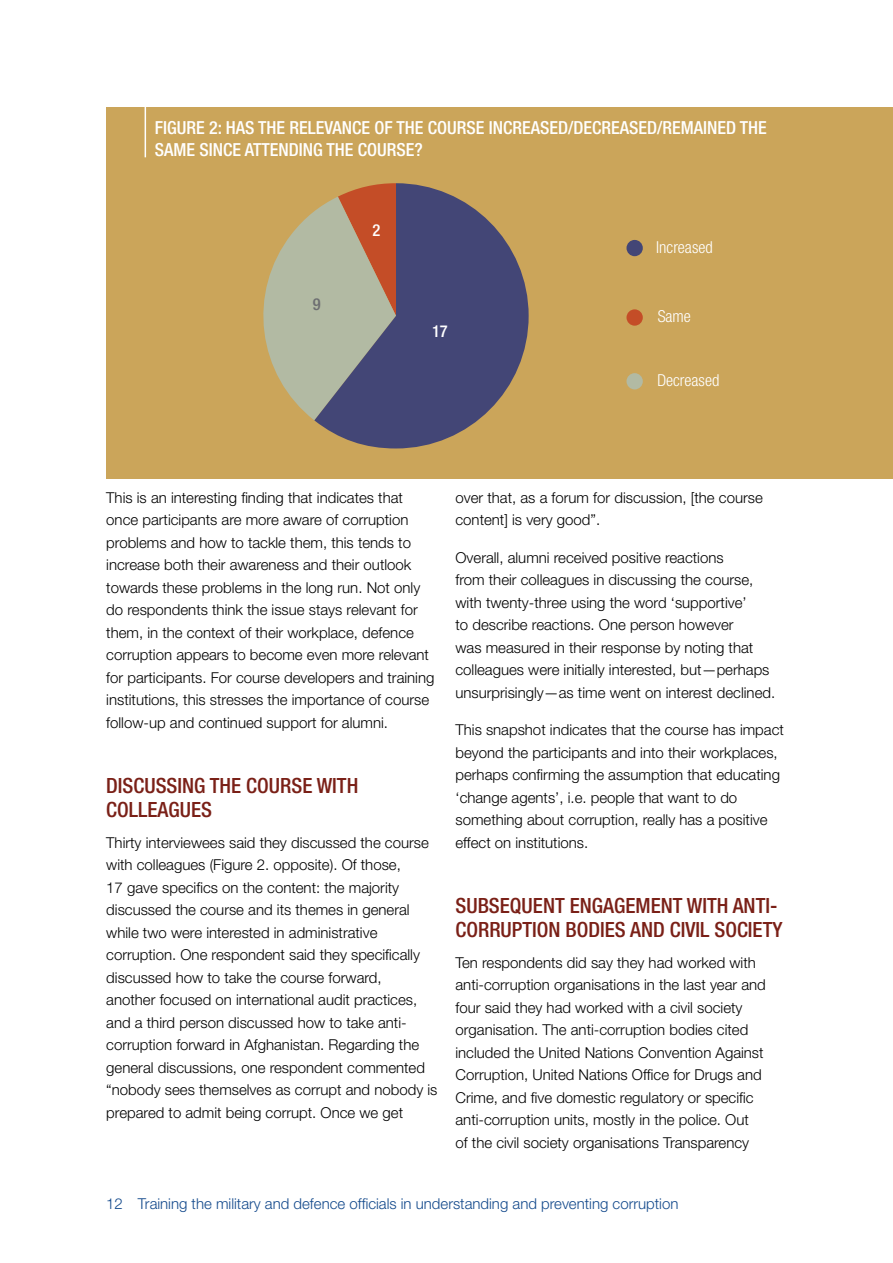
<style>
.page{position:relative;width:893px;height:1263px;background:#fff}
.page>*{position:absolute;margin:0;border:0;box-sizing:border-box;transform-origin:0 0}
.t1{font:500 condensed 21px/24px "Helvetica Neue";color:#7a2017}
.t2{font:500 condensed 18px/21.6px "Helvetica Neue";color:#fff}
.t3{font:300 condensed 16.5px "Helvetica Neue";color:#fff}
.t4{font:500 condensed 16.5px "Helvetica Neue";color:#fff}
.t5{font:500 condensed 16.5px "Helvetica Neue";color:#6d6e71}
.t6{font:300 15px/22.5px "Helvetica Neue";color:#000}
.t7{font:300 15px "Helvetica Neue";color:#144a8c}
</style>
<div class="page">
<div style="left:106px;top:107px;width:787px;height:371px;background:#cba55a"></div>
<svg style="left:263px;top:211px;width:51px;height:209px"></svg>
<svg style="left:314px;top:183px;width:215px;height:265px;fill:#434676"></svg>
<hr style="left:145px;top:106px;width:1px;height:51px;background:#fff">
<div style="left:626px;top:240px;width:17px;height:16px;background:#434676;border-radius:50%"></div>
<div style="left:626px;top:309px;width:17px;height:17px;background:#c44d27;border-radius:50%"></div>
<div style="left:626px;top:373px;width:17px;height:16px;background:#b2baa3;border-radius:50%"></div>
<p class="t2" style="left:155px;top:117px;width:612px">FIGURE 2: HAS THE RELEVANCE OF THE COURSE INCREASED/DECREASED/REMAINED THE<br>SAME SINCE ATTENDING THE COURSE?</p>
<p class="t5" style="left:313px;top:294px;width:9px">9</p>
<p class="t4" style="left:372px;top:221px;width:9px">2</p>
<p class="t4" style="left:432px;top:322px;width:17px">17</p>
<p class="t3" style="left:656px;top:237px;width:58px">Increased</p>
<p class="t3" style="left:658px;top:307px;width:35px">Same</p>
<p class="t3" style="left:657px;top:371px;width:64px">Decreased</p>
<p class="t6" style="left:106px;top:486px;width:330px">This is an interesting finding that indicates that once participants are more aware of corruption problems and how to tackle them, this tends to increase both their awareness and their outlook towards these problems in the long run. Not only do respondents think the issue stays relevant for them, in the context of their workplace, defence corruption appears to become even more relevant for participants. For course developers and training institutions, this stresses the importance of course follow-up and continued support for alumni.</p>
<p class="t1" style="left:106px;top:773px;width:254px">DISCUSSING THE COURSE WITH<br>COLLEAGUES</p>
<p class="t6" style="left:106px;top:831px;width:333px">Thirty interviewees said they discussed the course with colleagues (Figure 2. opposite). Of those,<br>17 gave specifics on the content: the majority discussed the course and its themes in general while two were interested in administrative corruption. One respondent said they specifically discussed how to take the course forward,<br>another focused on international audit practices, and a third person discussed how to take anti&shy;corruption forward in Afghanistan. Regarding the general discussions, one respondent commented “nobody sees themselves as corrupt and nobody is prepared to admit being corrupt. Once we get</p>
<p class="t6" style="left:455px;top:486px;width:309px">over that, as a forum for discussion, [the course content] is very good”.</p>
<p class="t6" style="left:455px;top:546px;width:321px">Overall, alumni received positive reactions<br>from their colleagues in discussing the course, with twenty-three using the word ‘supportive’<br>to describe reactions. One person however<br>was measured in their response by noting that colleagues were initially interested, but—perhaps unsurprisingly—as time went on interest declined.</p>
<p class="t6" style="left:455px;top:718px;width:330px">This snapshot indicates that the course has impact beyond the participants and into their workplaces, perhaps confirming the assumption that educating ‘change agents’, i.e. people that want to do something about corruption, really has a positive effect on institutions.</p>
<p class="t1" style="left:455px;top:893px;width:329px">SUBSEQUENT ENGAGEMENT WITH ANTI-<br>CORRUPTION BODIES AND CIVIL SOCIETY</p>
<p class="t6" style="left:455px;top:951px;width:312px">Ten respondents did say they had worked with anti-corruption organisations in the last year and four said they had worked with a civil society organisation. The anti-corruption bodies cited included the United Nations Convention Against Corruption, United Nations Office for Drugs and Crime, and five domestic regulatory or specific anti-corruption units, mostly in the police. Out<br>of the civil society organisations Transparency</p>
<p class="t7" style="left:106px;top:1194px;width:574px">12 Training the military and defence officials in understanding and preventing corruption</p>
</div>
